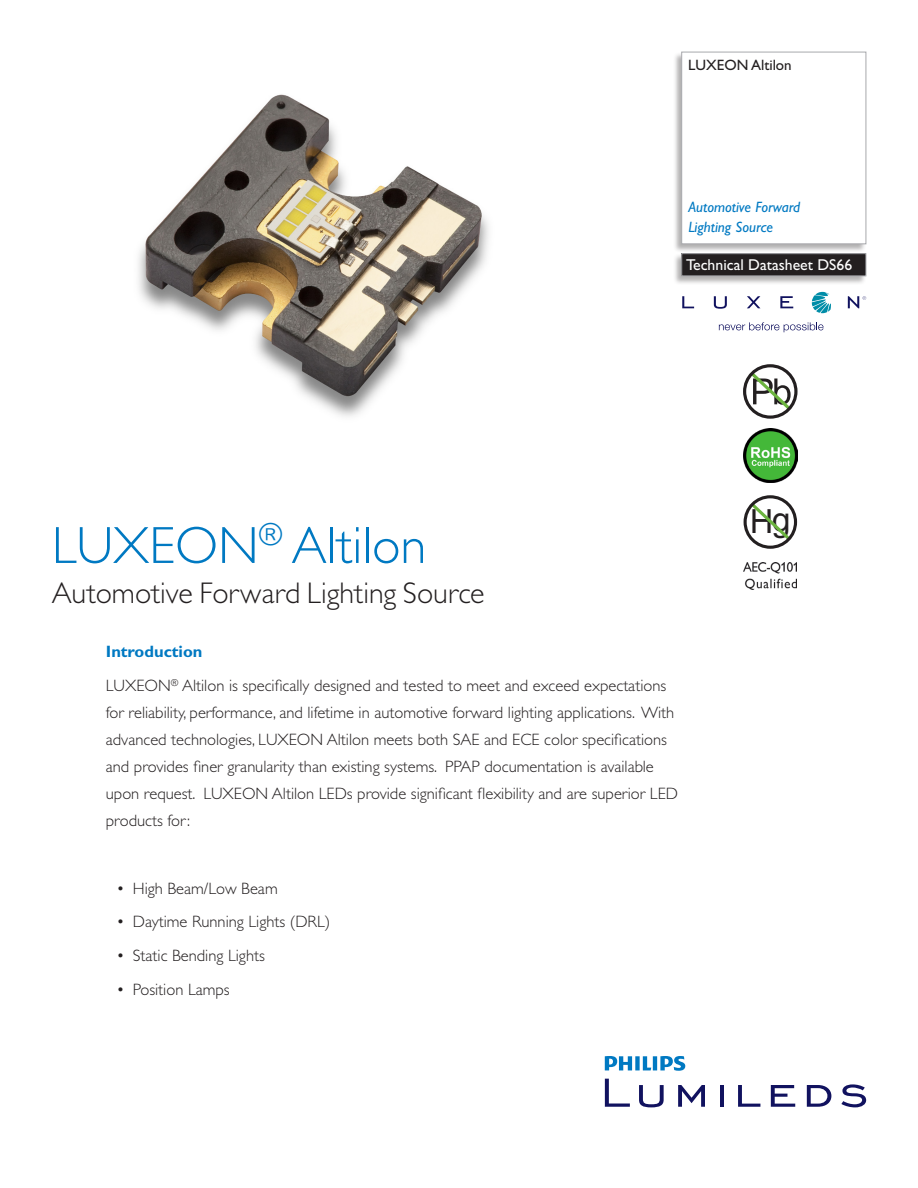
<style>
.page{position:relative;width:918px;height:1188px;background:#fff}
.page>*{position:absolute;margin:0;border:0;box-sizing:border-box;transform-origin:0 0}
.Front_Page_Main_Head{font:300 52.5px "Gill Sans";color:#0079c2}
.t1{font:33.15px "Helvetica";color:#231f20;scale:.96 1}
.Front_Page_Main_Head-2{font:300 30px "Gill Sans";color:#231f20}
._04_introduction_tex{font:300 16.5px/27px "Gill Sans";color:#231f20}
.Bullets_-_Front_Page{font:300 16.5px "Gill Sans";color:#231f20}
.Front_Page_Heading_T{font:700 16.5px "Gill Sans";color:#0079c2}
.Alphanumeric_Text{font:15.75px "Gill Sans";color:#fff}
._04_introduction_tex-2{font:italic 15px/20.2px "Gill Sans";color:#0079c2}
._04_introduction_tex-3{font:15px "Gill Sans";color:#231f20}
</style>
<div class="page">
<svg style="left:605px;top:1079px;width:25px;height:28px"></svg>
<svg style="left:639px;top:1085px;width:25px;height:22px"></svg>
<svg style="left:678px;top:1085px;width:27px;height:22px"></svg>
<hr style="left:720px;top:1085px;width:4px;height:22px;background:#11125f">
<svg style="left:738px;top:1085px;width:22px;height:22px"></svg>
<svg style="left:771px;top:1085px;width:24px;height:22px"></svg>
<svg style="left:807px;top:1085px;width:24px;height:22px"></svg>
<svg style="left:841px;top:1084px;width:25px;height:23px"></svg>
<svg style="left:605px;top:1056px;width:80px;height:15px"></svg>
<div style="left:673px;top:52px;width:193px;height:201px;background:#231f20;opacity:.35"></div>
<div style="left:681px;top:52px;width:185px;height:192px;background:#fff;border:1px solid #a8a9ad"></div>
<div style="left:673px;top:254px;width:193px;height:31px;background:#231f20;opacity:.35"></div>
<div style="left:682px;top:254px;width:184px;height:22px;background:#231f20"></div>
<div style="left:681px;top:253px;width:185px;height:23px;border:1px solid #a8a9ad"></div>
<img style="left:138px;top:94px;width:351px;height:323px">
<svg style="left:682px;top:296px;width:12px;height:12px"></svg>
<svg style="left:714px;top:296px;width:13px;height:13px"></svg>
<svg style="left:747px;top:296px;width:13px;height:12px"></svg>
<svg style="left:780px;top:296px;width:13px;height:12px"></svg>
<svg style="left:812px;top:292px;width:19px;height:21px"></svg>
<svg style="left:848px;top:296px;width:18px;height:12px"></svg>
<svg style="left:719px;top:322px;width:105px;height:10px"></svg>
<svg style="left:747px;top:368px;width:47px;height:45px"></svg>
<div style="left:743px;top:364px;width:55px;height:55px;border:3px solid #231f20;border-radius:50%"></div>
<img style="left:743px;top:428px;width:54px;height:55px">
<svg style="left:747px;top:499px;width:47px;height:44px"></svg>
<div style="left:744px;top:495px;width:53px;height:54px;border:3px solid #231f20;border-radius:50%"></div>
<img style="left:743px;top:563px;width:53px;height:26px">
<p class="_04_introduction_tex-3" style="left:688px;top:57px;width:105px">LUXEON Altilon</p>
<p class="_04_introduction_tex-2" style="left:688px;top:197px;width:113px">Automotive Forward<br>Lighting Source</p>
<p class="Alphanumeric_Text" style="left:686px;top:255px;width:168px">Technical Datasheet DS66</p>
<p class="Front_Page_Main_Head" style="left:52px;top:516px;width:376px">LUXEON<sup>®</sup> Altilon</p>
<p class="Front_Page_Main_Head-2" style="left:52px;top:577px;width:434px">Automotive Forward Lighting Source</p>
<p class="Front_Page_Heading_T" style="left:106px;top:642px;width:98px">Introduction</p>
<p class="_04_introduction_tex" style="left:106px;top:672px;width:574px">LUXEON<sup>®</sup> Altilon is specifically designed and tested to meet and exceed expectations for reliability, performance, and lifetime in automotive forward lighting applications. With advanced technologies, LUXEON Altilon meets both SAE and ECE color specifications and provides finer granularity than existing systems. PPAP documentation is available upon request. LUXEON Altilon LEDs provide significant flexibility and are superior LED products for:</p>
<p class="Bullets_-_Front_Page" style="left:117px;top:879px;width:163px">• High Beam/Low Beam</p>
<p class="Bullets_-_Front_Page" style="left:117px;top:913px;width:215px">• Daytime Running Lights (DRL)</p>
<p class="Bullets_-_Front_Page" style="left:117px;top:946px;width:150px">• Static Bending Lights</p>
<p class="Bullets_-_Front_Page" style="left:117px;top:980px;width:115px">• Position Lamps</p>
<h2 class="t1" style="left:750px;top:501px;width:43px">Hg</h2>
</div>
